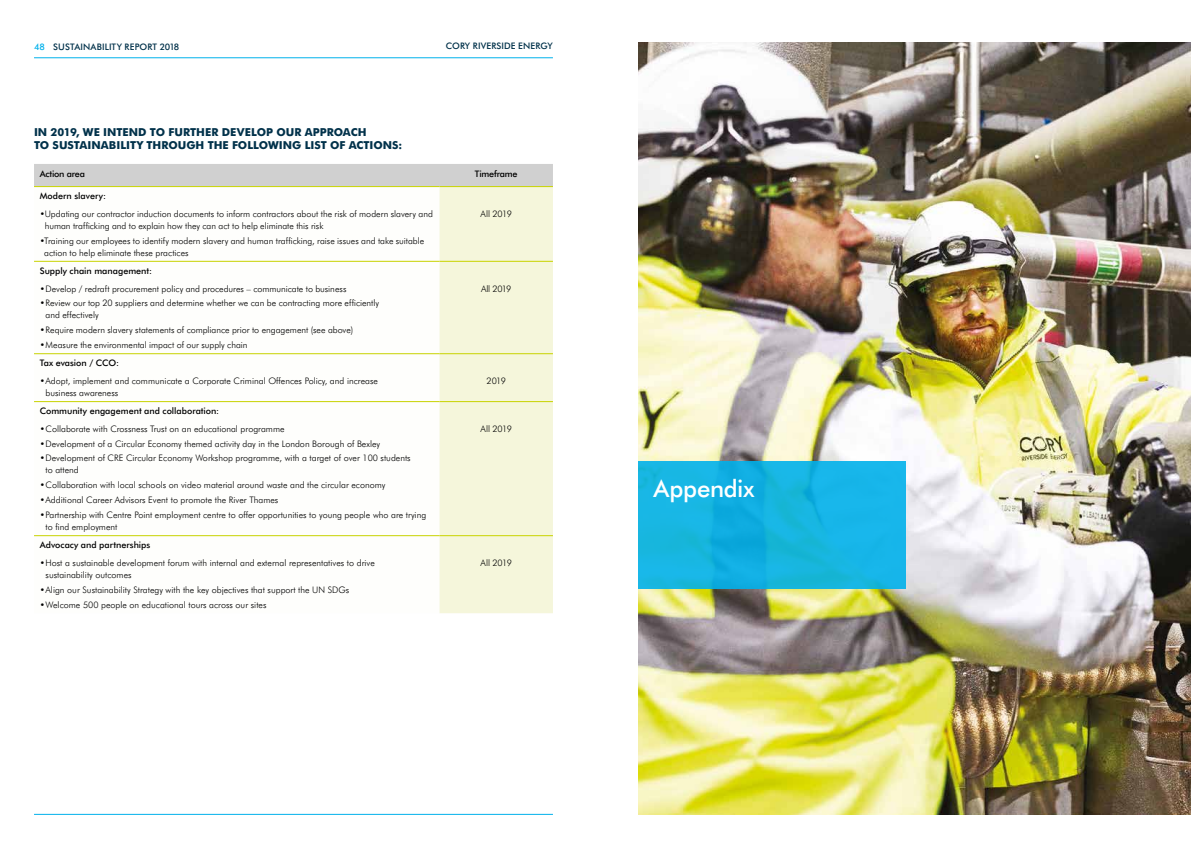
<style>
.page{position:relative;width:1191px;height:842px;background:#fff}
.page>*{position:absolute;margin:0;border:0;box-sizing:border-box;transform-origin:0 0}
.t1{font:500 24px "Futura BT";letter-spacing:-.01em;color:#fff}
.t2{font:700 11px/13px "Futura BT";color:#01314a}
.t3{font:300 9px/12px "Futura BT";color:#000}
.t4{font:500 9px "Futura BT";color:#000}
.t5{font:500 9px "Futura BT";letter-spacing:.01em;color:#01314a}
.t6{font:500 9px "Futura BT";letter-spacing:-.02em;color:#000}
.s1{color:#00b1eb}
.s2{font-weight:500}
</style>
<div class="page">
<hr style="left:34px;top:58px;width:519px;height:1px;background:#00b1eb">
<hr style="left:34px;top:814px;width:519px;height:1px;background:#00b1eb">
<hr style="left:638px;top:814px;width:519px;height:1px;background:#00b1eb">
<div style="left:34px;top:164px;width:519px;height:22px;background:#d0d0d0"></div>
<svg style="left:34px;top:187px;width:405px;height:350px"></svg>
<div style="left:439px;top:187px;width:114px;height:426px;background:#f5f6db"></div>
<hr style="left:34px;top:186px;width:405px;height:1px;background:#c8d300">
<hr style="left:439px;top:186px;width:114px;height:1px;background:#c8d300">
<hr style="left:34px;top:261px;width:405px;height:1px;background:#c8d300">
<hr style="left:439px;top:261px;width:114px;height:1px;background:#c8d300">
<hr style="left:34px;top:353px;width:405px;height:1px;background:#c8d300">
<hr style="left:439px;top:353px;width:114px;height:1px;background:#c8d300">
<hr style="left:34px;top:401px;width:405px;height:1px;background:#c8d300">
<hr style="left:439px;top:401px;width:114px;height:1px;background:#c8d300">
<hr style="left:34px;top:535px;width:405px;height:1px;background:#c8d300">
<hr style="left:439px;top:535px;width:114px;height:1px;background:#c8d300">
<img style="left:638px;top:43px;width:553px;height:771px">
<svg style="left:638px;top:461px;width:267px;height:127px;background:#15b3e2"></svg>
<p class="t5" style="left:34px;top:41px;width:147px"><span class="s1">48</span> SUSTAINABILITY REPORT 2018</p>
<p class="t5" style="left:446px;top:41px;width:109px">CORY RIVERSIDE ENERGY</p>
<p class="t2" style="left:34px;top:126px;width:370px">IN 2019, WE INTEND TO FURTHER DEVELOP OUR APPROACH<br>TO SUSTAINABILITY THROUGH THE FOLLOWING LIST OF ACTIONS:</p>
<p class="t6" style="left:40px;top:168px;width:47px">Action area</p>
<p class="t4" style="left:475px;top:168px;width:44px">Timeframe</p>
<p class="t4" style="left:40px;top:190px;width:68px">Modern slavery:</p>
<p class="t3" style="left:45px;top:208px;width:390px;text-indent:-5px"><span class="s2">•</span>Updating our contractor induction documents to inform contractors about the risk of modern slavery and human trafficking and to explain how they can act to help eliminate this risk</p>
<p class="t3" style="left:44px;top:234px;width:381px;text-indent:-4px"><span class="s2">•</span>Training our employees to identify modern slavery and human trafficking, raise issues and take suitable action to help eliminate these practices</p>
<p class="t3" style="left:480px;top:207px;width:33px">All 2019</p>
<p class="t4" style="left:40px;top:265px;width:114px">Supply chain management:</p>
<p class="t3" style="left:40px;top:282px;width:308px"><span class="s2">•</span> Develop / redraft procurement policy and procedures – communicate to business</p>
<p class="t3" style="left:46px;top:297px;width:335px;text-indent:-6px"><span class="s2">•</span> Review our top 20 suppliers and determine whether we can be contracting more efficiently and effectively</p>
<p class="t3" style="left:40px;top:324px;width:315px"><span class="s2">•</span> Require modern slavery statements of compliance prior to engagement (see above)</p>
<p class="t3" style="left:40px;top:339px;width:209px"><span class="s2">•</span> Measure the environmental impact of our supply chain</p>
<p class="t3" style="left:481px;top:282px;width:32px">All 2019</p>
<p class="t4" style="left:40px;top:358px;width:81px">Tax evasion / CCO:</p>
<p class="t3" style="left:46px;top:375px;width:334px;text-indent:-6px"><span class="s2">•</span> Adopt, implement and communicate a Corporate Criminal Offences Policy, and increase business awareness</p>
<p class="t3" style="left:486px;top:375px;width:21px">2019</p>
<p class="t4" style="left:40px;top:405px;width:181px">Community engagement and collaboration:</p>
<p class="t3" style="left:40px;top:422px;width:246px"><span class="s2">•</span> Collaborate with Crossness Trust on an educational programme</p>
<p class="t3" style="left:40px;top:437px;width:342px"><span class="s2">•</span> Development of a Circular Economy themed activity day in the London Borough of Bexley</p>
<p class="t3" style="left:46px;top:452px;width:367px;text-indent:-6px"><span class="s2">•</span> Development of CRE Circular Economy Workshop programme, with a target of over 100 students to attend</p>
<p class="t3" style="left:40px;top:479px;width:347px"><span class="s2">•</span> Collaboration with local schools on video material around waste and the circular economy</p>
<p class="t3" style="left:40px;top:494px;width:240px"><span class="s2">•</span> Additional Career Advisors Event to promote the River Thames</p>
<p class="t3" style="left:46px;top:509px;width:382px;text-indent:-6px"><span class="s2">•</span> Partnership with Centre Point employment centre to offer opportunities to young people who are trying to find employment</p>
<p class="t3" style="left:480px;top:422px;width:33px">All 2019</p>
<p class="t4" style="left:40px;top:539px;width:112px">Advocacy and partnerships</p>
<p class="t3" style="left:46px;top:557px;width:331px;text-indent:-6px"><span class="s2">•</span> Host a sustainable development forum with internal and external representatives to drive sustainability outcomes</p>
<p class="t3" style="left:40px;top:583px;width:311px"><span class="s2">•</span> Align our Sustainability Strategy with the key objectives that support the UN SDGs</p>
<p class="t3" style="left:40px;top:598px;width:228px"><span class="s2">•</span> Welcome 500 people on educational tours across our sites</p>
<p class="t3" style="left:480px;top:556px;width:33px">All 2019</p>
<h1 class="t1" style="left:653px;top:474px;width:102px">Appendix</h1>
</div>
